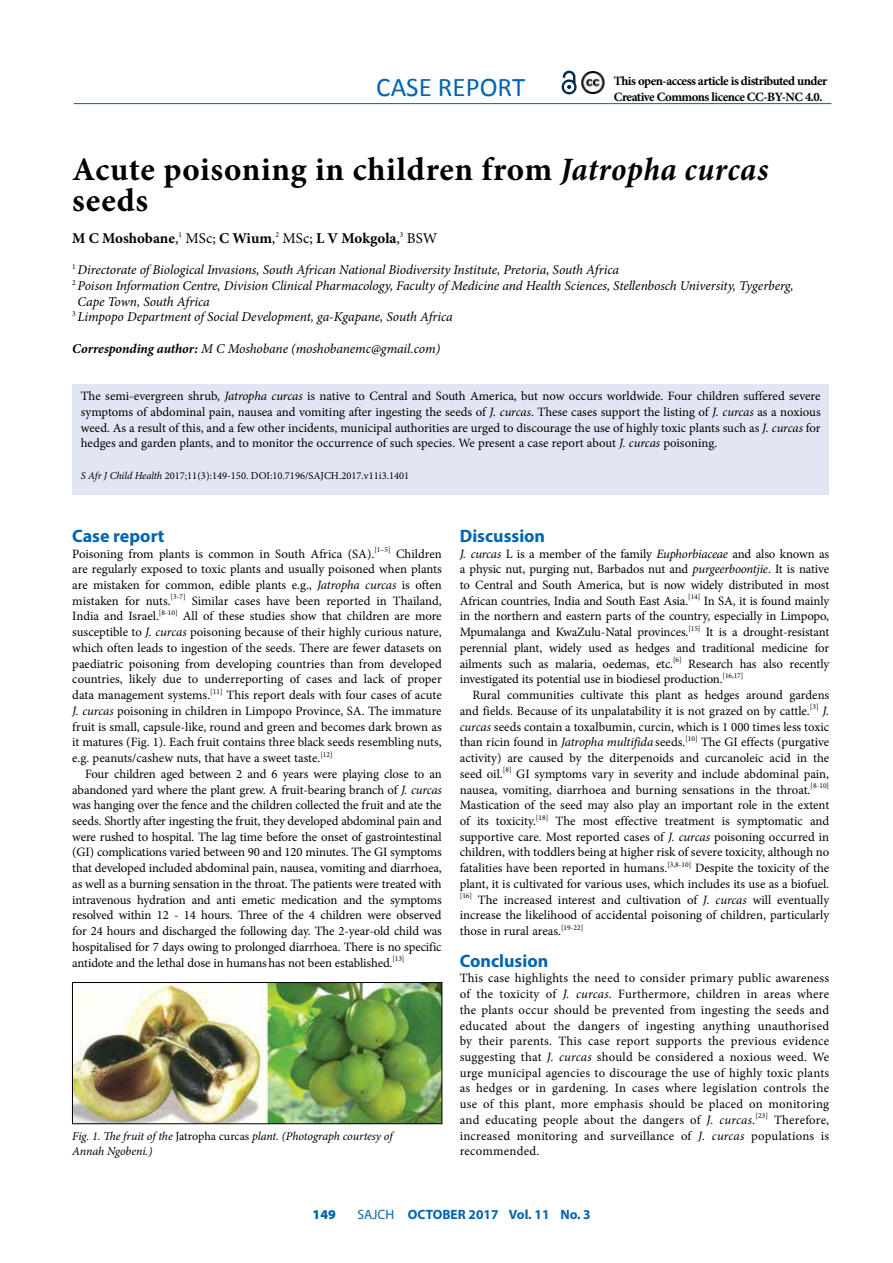
<style>
.page{position:relative;width:893px;height:1263px;background:#fff}
.page>*{position:absolute;margin:0;border:0;box-sizing:border-box;transform-origin:0 0}
.t1{font:700 33px/31.5px "Minion Pro";letter-spacing:.02em;color:#000}
.t2{font:27px "Calibri";color:#0064b0}
.t3{font:700 18px "Myriad Pro";color:#0064b0}
.t4{font:700 15px "Minion Pro";letter-spacing:-.005em;color:#000}
.t5{font:italic 13.5px "Minion Pro";letter-spacing:-.005em;color:#000}
.t6{font:700 13.5px "Myriad Pro";color:#0064b0}
.t7{font:900 13.5px "Myriad Pro";color:#0064b0}
.t8{font:12.75px/15.8px "Minion Pro";letter-spacing:-.005em;color:#000;text-align:justify}
.t9{font:700 12.75px/15.8px "Minion Pro";letter-spacing:-.04em;color:#000}
.t10{font:italic 12px/15.8px "Minion Pro";letter-spacing:-.01em;color:#000}
.t11{font:10.5px "Minion Pro";color:#000}
.s1{font-style:italic;font-stretch:condensed}
.s2{font-weight:400}
.s3{font-weight:700}
.s4{font-style:italic}
.s5{font-style:normal}
</style>
<div class="page">
<hr style="left:74px;top:103px;width:757px;height:1px;background:#0064b0">
<div style="left:72px;top:384px;width:757px;height:111px;background:#e2e6f4"></div>
<svg style="left:561px;top:70px;width:16px;height:25px"></svg>
<img style="left:581px;top:71px;width:24px;height:23px">
<img style="left:74px;top:984px;width:366px;height:138px">
<div style="left:72px;top:982px;width:370px;height:142px;border:1px solid #000"></div>
<h2 class="t2" style="left:376px;top:70px;width:150px">CASE REPORT</h2>
<p class="t9" style="left:614px;top:73px;width:215px">This open-access article is distributed under<br>Creative Commons licence CC-BY-NC 4.0.</p>
<h1 class="t1" style="left:72px;top:153px;width:698px">Acute poisoning in children from <span class="s1">Jatropha curcas </span>seeds</h1>
<p class="t4" style="left:72px;top:227px;width:367px">M C Moshobane<span class="s2">,</span><sup>1</sup> <span class="s2">MSc;</span> C Wium<span class="s2">,</span><sup>2</sup> <span class="s2">MSc;</span> L V Mokgola<span class="s2">,</span><sup>3</sup> <span class="s2">BSW</span></p>
<p class="t5" style="left:72px;top:261px;width:548px"><sup>1</sup> Directorate of Biological Invasions, South African National Biodiversity Institute, Pretoria, South Africa</p>
<p class="t5" style="left:72px;top:276px;width:723px"><sup>2</sup> Poison Information Centre, Division Clinical Pharmacology, Faculty of Medicine and Health Sciences, Stellenbosch University, Tygerberg,</p>
<p class="t5" style="left:78px;top:292px;width:134px">Cape Town, South Africa</p>
<p class="t5" style="left:72px;top:308px;width:382px"><sup>3</sup> Limpopo Department of Social Development, ga-Kgapane, South Africa</p>
<p class="t5" style="left:72px;top:339px;width:369px"><span class="s3">Corresponding author:</span> M C Moshobane (moshobanemc@gmail.com)</p>
<p class="t8" style="left:81px;top:388px;width:741px">The semi-evergreen shrub, <span class="s4">Jatropha curcas</span> is native to Central and South America, but now occurs worldwide. Four children suffered severe symptoms of abdominal pain, nausea and vomiting after ingesting the seeds of <span class="s4">J. curcas</span>. These cases support the listing of <span class="s4">J. curcas</span> as a noxious weed. As a result of this, and a few other incidents, municipal authorities are urged to discourage the use of highly toxic plants such as <span class="s4">J. curcas</span> for hedges and garden plants, and to monitor the occurrence of such species. We present a case report about <span class="s4">J. curcas</span> poisoning.</p>
<p class="t11" style="left:81px;top:468px;width:330px"><span class="s4">S Afr J Child Health</span> 2017;11(3):149-150. DOI:10.7196/SAJCH.2017.v11i3.1401</p>
<h3 class="t3" style="left:72px;top:524px;width:94px">Case report</h3>
<p class="t8" style="left:72px;top:546px;width:371px">Poisoning from plants is common in South Africa (SA).<sup>[1–5]</sup> Children are regularly exposed to toxic plants and usually poisoned when plants are mistaken for common, edible plants e.g., <span class="s4">Jatropha curcas</span> is often mistaken for nuts.<sup>[3-7]</sup> Similar cases have been reported in Thailand, India and Israel.<sup>[8-10]</sup> All of these studies show that children are more susceptible to <span class="s4">J. curcas</span> poisoning because of their highly curious nature, which often leads to ingestion of the seeds. There are fewer datasets on paediatric poisoning from developing countries than from developed countries, likely due to underreporting of cases and lack of proper data management systems.<sup>[11]</sup> This report deals with four cases of acute <span class="s4">J. curcas</span> poisoning in children in Limpopo Province, SA. The immature fruit is small, capsule-like, round and green and becomes dark brown as it matures (Fig. 1). Each fruit contains three black seeds resembling nuts, e.g. peanuts/cashew nuts, that have a sweet taste.<sup>[12]</sup></p>
<p class="t8" style="left:72px;top:766px;width:371px;text-indent:13px">Four children aged between 2 and 6 years were playing close to an abandoned yard where the plant grew. A fruit-bearing branch of <span class="s4">J. curcas </span>was hanging over the fence and the children collected the fruit and ate the seeds. Shortly after ingesting the fruit, they developed abdominal pain and were rushed to hospital. The lag time before the onset of gastrointestinal (GI) complications varied between 90 and 120 minutes. The GI symptoms that developed included abdominal pain, nausea, vomiting and diarrhoea, as well as a burning sensation in the throat. The patients were treated with intravenous hydration and anti emetic medication and the symptoms resolved within 12 - 14 hours. Three of the 4 children were observed for 24 hours and discharged the following day. The 2-year-old child was hospitalised for 7 days owing to prolonged diarrhoea. There is no specific antidote and the lethal dose in humanshas not been established.<sup>[13]</sup></p>
<p class="t10" style="left:72px;top:1128px;width:322px">Fig. 1. The fruit of the <span class="s5">Jatropha curcas</span> plant. (Photograph courtesy of<br>Annah Ngobeni.)</p>
<h3 class="t3" style="left:460px;top:524px;width:87px">Discussion</h3>
<p class="t8" style="left:460px;top:546px;width:371px"><span class="s4">J. curcas</span> L is a member of the family <span class="s4">Euphorbiaceae</span> and also known as a physic nut, purging nut, Barbados nut and <span class="s4">purgeerboontjie</span>. It is native to Central and South America, but is now widely distributed in most African countries, India and South East Asia.<sup>[14]</sup> In SA, it is found mainly in the northern and eastern parts of the country, especially in Limpopo, Mpumalanga and KwaZulu-Natal provinces.<sup>[15]</sup> It is a drought-resistant perennial plant, widely used as hedges and traditional medicine for ailments such as malaria, oedemas, etc.<sup>[6]</sup> Research has also recently investigated its potential use in biodiesel production.<sup>[16,17]</sup></p>
<p class="t8" style="left:460px;top:687px;width:371px;text-indent:13px">Rural communities cultivate this plant as hedges around gardens and fields. Because of its unpalatability it is not grazed on by cattle.<sup>[3]</sup> <span class="s4">J. curcas</span> seeds contain a toxalbumin, curcin, which is 1 000 times less toxic than ricin found in <span class="s4">Jatropha multifida</span> seeds.<sup>[10]</sup> The GI effects (purgative activity) are caused by the diterpenoids and curcanoleic acid in the seed oil.<sup>[8]</sup> GI symptoms vary in severity and include abdominal pain, nausea, vomiting, diarrhoea and burning sensations in the throat.<sup>[8-10] </sup>Mastication of the seed may also play an important role in the extent of its toxicity.<sup>[18]</sup> The most effective treatment is symptomatic and supportive care. Most reported cases of <span class="s4">J. curcas</span> poisoning occurred in children, with toddlers being at higher risk of severe toxicity, although no fatalities have been reported in humans.<sup>[3,8-10]</sup> Despite the toxicity of the plant, it is cultivated for various uses, which includes its use as a biofuel. <sup>[16]</sup> The increased interest and cultivation of <span class="s4">J. curcas</span> will eventually increase the likelihood of accidental poisoning of children, particularly those in rural areas.<sup>[19-22]</sup></p>
<h3 class="t3" style="left:460px;top:949px;width:90px">Conclusion</h3>
<p class="t8" style="left:460px;top:970px;width:371px">This case highlights the need to consider primary public awareness of the toxicity of <span class="s4">J. curcas</span>. Furthermore, children in areas where the plants occur should be prevented from ingesting the seeds and educated about the dangers of ingesting anything unauthorised by their parents. This case report supports the previous evidence suggesting that <span class="s4">J. curcas</span> should be considered a noxious weed. We urge municipal agencies to discourage the use of highly toxic plants as hedges or in gardening. In cases where legislation controls the use of this plant, more emphasis should be placed on monitoring and educating people about the dangers of <span class="s4">J. curcas</span>.<sup>[23]</sup> Therefore, increased monitoring and surveillance of <span class="s4">J. curcas</span> populations is recommended.</p>
<p class="t7" style="left:313px;top:1207px;width:25px">149</p>
<p class="t6" style="left:357px;top:1206px;width:235px"><span class="s2">SAJCH</span> OCTOBER 2017 Vol. 11 No. 3</p>
</div>
